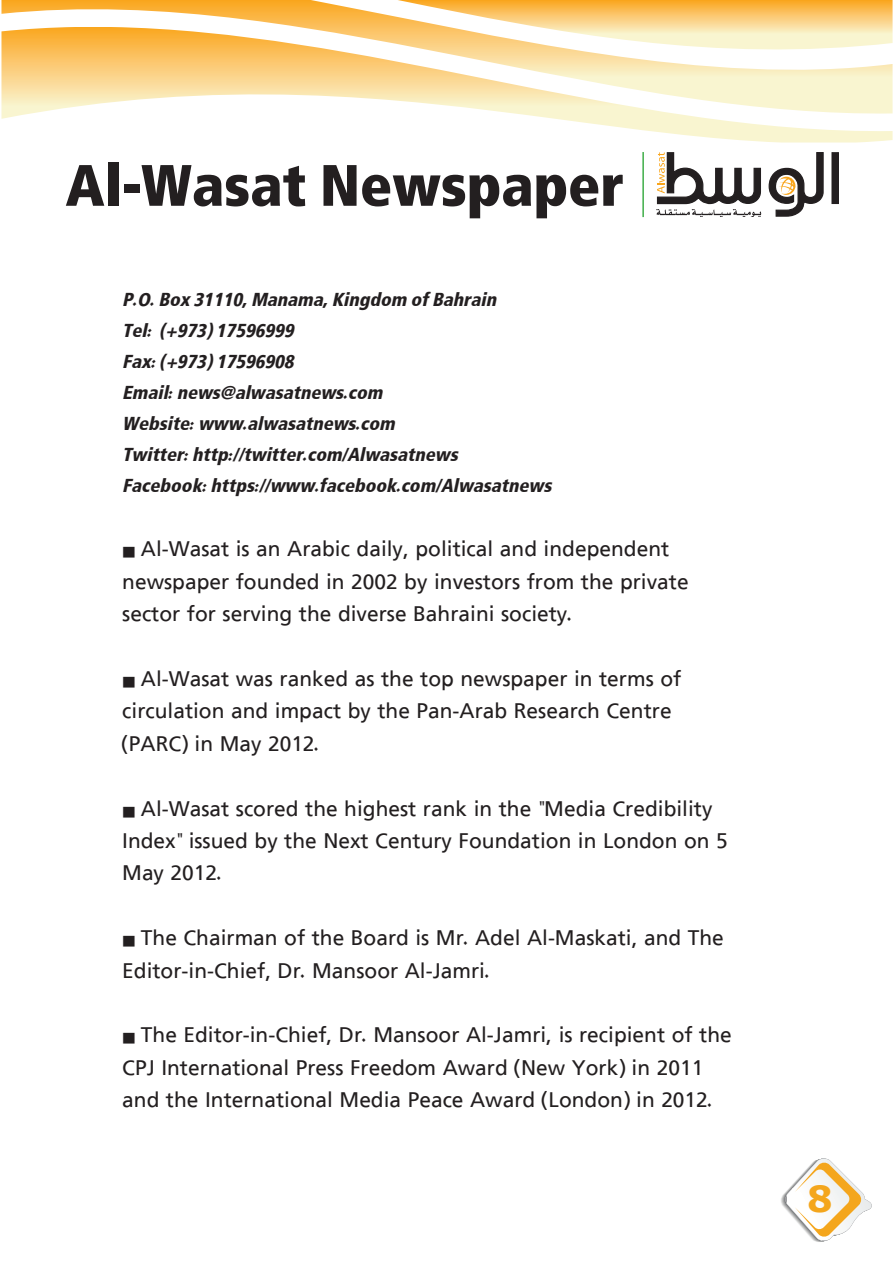
<style>
.page{position:relative;width:893px;height:1263px;background:#fff}
.page>*{position:absolute;margin:0;border:0;box-sizing:border-box;transform-origin:0 0}
.t1{font:900 75px "ALWASAT Title";color:#231f20}
.t2{font:700 36px "Verdana";color:#f4a61d}
.t3{font:300 27px/32.4px "ALWASAT Title";color:#231f20}
.t4{font:italic 700 24px/31px "ALWASAT Title";color:#231f20}
.t5{font:700 19.5px "ALWASATNEWS";color:#231f20}
</style>
<div class="page">
<svg style="left:1px;top:115px;width:891px;height:28px"></svg>
<svg style="left:1px;top:0;width:891px;height:115px"></svg>
<svg style="left:398px;top:0;width:494px;height:63px"></svg>
<svg style="left:831px;top:152px;width:8px;height:52px"></svg>
<svg style="left:769px;top:152px;width:55px;height:65px"></svg>
<svg style="left:656px;top:152px;width:105px;height:65px"></svg>
<hr style="left:642px;top:152px;width:2px;height:65px;background:#40ae49">
<svg style="left:781px;top:1158px;width:91px;height:84px"></svg>
<h1 class="t1" style="left:66px;top:135px;width:560px">Al-Wasat Newspaper</h1>
<p class="t4" style="left:323px;top:284px;width:181px">, Kingdom of Bahrain</p>
<p class="t4" style="left:206px;top:284px;width:124px;text-indent:-84px">.O.P Box 31110, Manama ( 17596999</p>
<p class="t4" style="left:147px;top:315px;width:26px">):</p>
<p class="t4" style="left:122px;top:315px;width:32px">Tel</p>
<p class="t4" style="left:166px;top:315px;width:48px">+973</p>
<p class="t4" style="left:168px;top:346px;width:222px;text-indent:-17px">):<br>: news alwasatnews com</p>
<p class="t4" style="left:343px;top:377px;width:12px">.</p>
<p class="t4" style="left:206px;top:346px;width:95px">( 17596908</p>
<p class="t4" style="left:122px;top:346px;width:91px">Fax +973</p>
<p class="t4" style="left:122px;top:377px;width:53px">Email</p>
<p class="t4" style="left:220px;top:377px;width:22px">@</p>
<p class="t4" style="left:183px;top:408px;width:282px;text-indent:-61px">Website<br>: http twitter com Alwasatnews</p>
<p class="t4" style="left:189px;top:408px;width:213px">: www alwasatnews com</p>
<p class="t4" style="left:356px;top:408px;width:12px">.</p>
<p class="t4" style="left:243px;top:408px;width:12px">.</p>
<p class="t4" style="left:122px;top:439px;width:69px">Twitter</p>
<p class="t4" style="left:228px;top:439px;width:23px">://</p>
<p class="t4" style="left:342px;top:439px;width:13px">/</p>
<p class="t4" style="left:303px;top:439px;width:12px">.</p>
<p class="t4" style="left:202px;top:470px;width:357px">: https www facebook com Alwasatnews</p>
<p class="t4" style="left:122px;top:470px;width:87px">Facebook</p>
<p class="t4" style="left:254px;top:470px;width:23px">://</p>
<p class="t4" style="left:435px;top:470px;width:13px">/</p>
<p class="t4" style="left:314px;top:470px;width:12px">.</p>
<p class="t4" style="left:396px;top:470px;width:12px">.</p>
<p class="t3" style="left:141px;top:533px;width:530px">Al-Wasat is an Arabic daily, political and independent</p>
<p class="t5" style="left:122px;top:538px;width:15px">§</p>
<p class="t3" style="left:122px;top:565px;width:568px">newspaper founded in 2002 by investors from the private sector for serving the diverse Bahraini society.</p>
<p class="t3" style="left:141px;top:663px;width:542px">Al-Wasat was ranked as the top newspaper in terms of</p>
<p class="t5" style="left:122px;top:668px;width:15px">§</p>
<p class="t3" style="left:122px;top:695px;width:551px">circulation and impact by the Pan-Arab Research Centre (PARC) in May 2012.</p>
<p class="t3" style="left:141px;top:792px;width:573px">Al-Wasat scored the highest rank in the "Media Credibility</p>
<p class="t5" style="left:122px;top:797px;width:15px">§</p>
<p class="t3" style="left:122px;top:825px;width:607px">Index" issued by the Next Century Foundation in London on 5<br>May 2012.</p>
<p class="t3" style="left:141px;top:922px;width:584px">The Chairman of the Board is Mr. Adel Al-Maskati, and The</p>
<p class="t5" style="left:122px;top:927px;width:15px">§</p>
<p class="t3" style="left:122px;top:954px;width:369px">Editor i n- -Chief, Dr. Mansoor Al-Jamri.</p>
<p class="t3" style="left:141px;top:1019px;width:592px">The Editor i n- -Chief, Dr. Mansoor Al-Jamri is, recipient of the</p>
<p class="t5" style="left:122px;top:1024px;width:15px">§</p>
<p class="t3" style="left:122px;top:1051px;width:592px">CPJ International Press Freedom Award (New York) in 2011 and the International Media Peace Award (London) in 2012.</p>
<h2 class="t2" style="left:807px;top:1175px;width:27px">8</h2>
</div>
